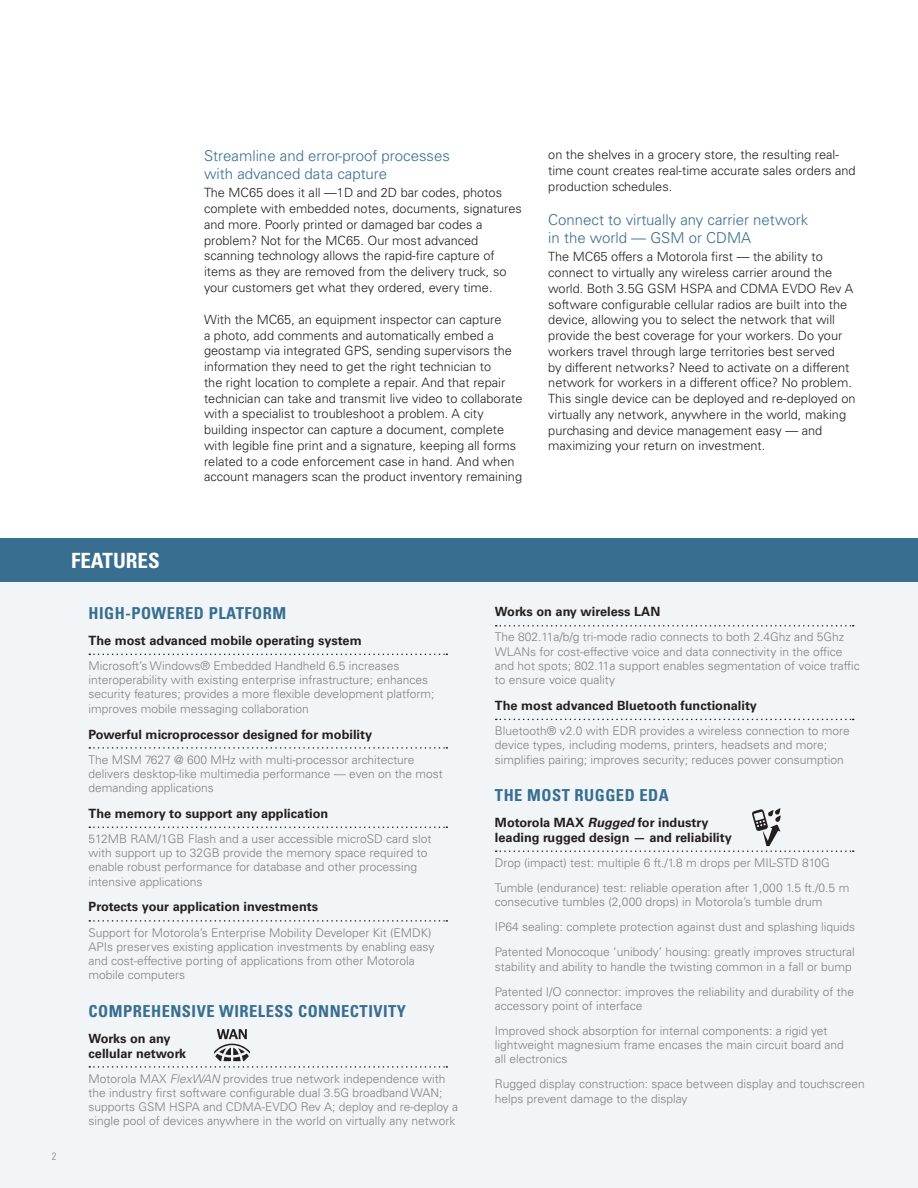
<style>
.page{position:relative;width:918px;height:1188px;background:#fff}
.page>*{position:absolute;margin:0;border:0;box-sizing:border-box;transform-origin:0 0}
.Body_Heading_1{font:700 condensed 21px "Univers LT Std";color:#fff}
.New_features_header{font:700 condensed 16.5px "Univers LT Std";letter-spacing:.03em;color:#386e8f}
.Body_Heading_1-2{font:300 15px/18px "Univers LT Std";color:#386e8f}
.Body_copy{font:300 12.75px/15.8px "Univers LT Std";color:#231f20}
.New_features_subhea{font:700 12.75px/15px "Univers LT Std";color:#231f20}
.New_features_desc{font:300 12px/14.2px "Univers LT Std";color:#808285}
.Page_numbers{font:300 condensed 10.5px "Univers LT Std";color:#808285}
.s1{font-style:italic}
</style>
<div class="page">
<div style="left:0;top:573px;width:918px;height:615px;background:#f1f5f8"></div>
<div style="left:0;top:539px;width:918px;height:43px;background:#386e8f"></div>
<svg style="left:89px;top:654px;width:358px;height:1px"></svg>
<svg style="left:89px;top:747px;width:358px;height:2px"></svg>
<svg style="left:89px;top:827px;width:358px;height:1px"></svg>
<svg style="left:89px;top:920px;width:358px;height:2px"></svg>
<svg style="left:496px;top:625px;width:358px;height:2px"></svg>
<svg style="left:496px;top:719px;width:358px;height:1px"></svg>
<svg style="left:89px;top:1029px;width:358px;height:39px"></svg>
<svg style="left:496px;top:808px;width:358px;height:44px"></svg>
<p class="Body_Heading_1-2" style="left:204px;top:147px;width:247px">Streamline and error-proof processes with advanced data capture</p>
<p class="Body_copy" style="left:204px;top:185px;width:319px">The MC65 does it all —1D and 2D bar codes, photos complete with embedded notes, documents, signatures and more. Poorly printed or damaged bar codes a problem? Not for the MC65. Our most advanced scanning technology allows the rapid-fire capture of items as they are removed from the delivery truck, so your customers get what they ordered, every time.</p>
<p class="Body_copy" style="left:204px;top:311px;width:320px">With the MC65, an equipment inspector can capture<br>a photo, add comments and automatically embed a geostamp via integrated GPS, sending supervisors the information they need to get the right technician to<br>the right location to complete a repair. And that repair technician can take and transmit live video to collaborate with a specialist to troubleshoot a problem. A city building inspector can capture a document, complete with legible fine print and a signature, keeping all forms related to a code enforcement case in hand. And when account managers scan the product inventory remaining</p>
<p class="Body_copy" style="left:548px;top:147px;width:309px">on the shelves in a grocery store, the resulting real&shy;time count creates real-time accurate sales orders and production schedules.</p>
<p class="Body_Heading_1-2" style="left:548px;top:211px;width:262px">Connect to virtually any carrier network in the world — GSM or CDMA</p>
<p class="Body_copy" style="left:548px;top:249px;width:309px">The MC65 offers a Motorola first — the ability to connect to virtually any wireless carrier around the world. Both 3.5G GSM HSPA and CDMA EVDO Rev A software configurable cellular radios are built into the device, allowing you to select the network that will provide the best coverage for your workers. Do your workers travel through large territories best served<br>by different networks? Need to activate on a different network for workers in a different office? No problem.<br>This single device can be deployed and re-deployed on virtually any network, anywhere in the world, making purchasing and device management easy — and maximizing your return on investment.</p>
<p class="Page_numbers" style="left:52px;top:1150px;width:6px">2</p>
<p class="Body_Heading_1" style="left:71px;top:547px;width:90px">FEATURES</p>
<p class="New_features_header" style="left:89px;top:603px;width:199px">HIGH-POWERED PLATFORM</p>
<p class="New_features_subhea" style="left:89px;top:633px;width:275px">The most advanced mobile operating system</p>
<p class="New_features_desc" style="left:89px;top:659px;width:347px">Microsoft’s Windows® Embedded Handheld 6.5 increases interoperability with existing enterprise infrastructure; enhances security features; provides a more flexible development platform; improves mobile messaging collaboration</p>
<p class="New_features_subhea" style="left:89px;top:727px;width:285px">Powerful microprocessor designed for mobility</p>
<p class="New_features_desc" style="left:89px;top:752px;width:356px">The MSM 7627 @ 600 MHz with multi-processor architecture delivers desktop-like multimedia performance — even on the most demanding applications</p>
<p class="New_features_subhea" style="left:89px;top:806px;width:241px">The memory to support any application</p>
<p class="New_features_desc" style="left:89px;top:832px;width:344px">512MB RAM/1GB Flash and a user accessible microSD card slot with support up to 32GB provide the memory space required to enable robust performance for database and other processing intensive applications</p>
<p class="New_features_subhea" style="left:89px;top:900px;width:231px">Protects your application investments</p>
<p class="New_features_desc" style="left:89px;top:925px;width:348px">Support for Motorola’s Enterprise Mobility Developer Kit (EMDK)<br>APIs preserves existing application investments by enabling easy and cost-effective porting of applications from other Motorola mobile computers</p>
<p class="New_features_header" style="left:89px;top:1001px;width:319px">COMPREHENSIVE WIRELESS CONNECTIVITY</p>
<p class="New_features_subhea" style="left:89px;top:1031px;width:99px">Works on any cellular network</p>
<p class="New_features_desc" style="left:89px;top:1071px;width:371px">Motorola MAX <span class="s1">FlexWAN</span> provides true network independence with the industry first software configurable dual 3.5G broadband WAN; supports GSM HSPA and CDMA-EVDO Rev A; deploy and re-deploy a single pool of devices anywhere in the world on virtually any network</p>
<p class="New_features_subhea" style="left:495px;top:605px;width:167px">Works on any wireless LAN</p>
<p class="New_features_desc" style="left:495px;top:630px;width:366px">The 802.11a/b/g tri-mode radio connects to both 2.4Ghz and 5Ghz WLANs for cost-effective voice and data connectivity in the office and hot spots; 802.11a support enables segmentation of voice traffic to ensure voice quality</p>
<p class="New_features_subhea" style="left:495px;top:698px;width:264px">The most advanced Bluetooth functionality</p>
<p class="New_features_desc" style="left:495px;top:724px;width:356px">Bluetooth® v2.0 with EDR provides a wireless connection to more device types, including modems, printers, headsets and more; simplifies pairing; improves security; reduces power consumption</p>
<p class="New_features_header" style="left:495px;top:785px;width:175px">THE MOST RUGGED EDA</p>
<p class="New_features_subhea" style="left:495px;top:815px;width:238px">Motorola MAX <span class="s1">Rugged</span> for industry leading rugged design — and reliability</p>
<p class="New_features_desc" style="left:495px;top:855px;width:336px">Drop (impact) test: multiple 6 ft./1.8 m drops per MIL-STD 810G</p>
<p class="New_features_desc" style="left:495px;top:881px;width:356px">Tumble (endurance) test: reliable operation after 1,000 1.5 ft./0.5 m consecutive tumbles (2,000 drops) in Motorola’s tumble drum</p>
<p class="New_features_desc" style="left:495px;top:920px;width:362px">IP64 sealing: complete protection against dust and splashing liquids</p>
<p class="New_features_desc" style="left:495px;top:945px;width:362px">Patented Monocoque ‘unibody’ housing: greatly improves structural stability and ability to handle the twisting common in a fall or bump</p>
<p class="New_features_desc" style="left:495px;top:984px;width:361px">Patented I/O connector: improves the reliability and durability of the accessory point of interface</p>
<p class="New_features_desc" style="left:495px;top:1023px;width:350px">Improved shock absorption for internal components: a rigid yet lightweight magnesium frame encases the main circuit board and all electronics</p>
<p class="New_features_desc" style="left:495px;top:1077px;width:371px">Rugged display construction: space between display and touchscreen helps prevent damage to the display</p>
</div>
